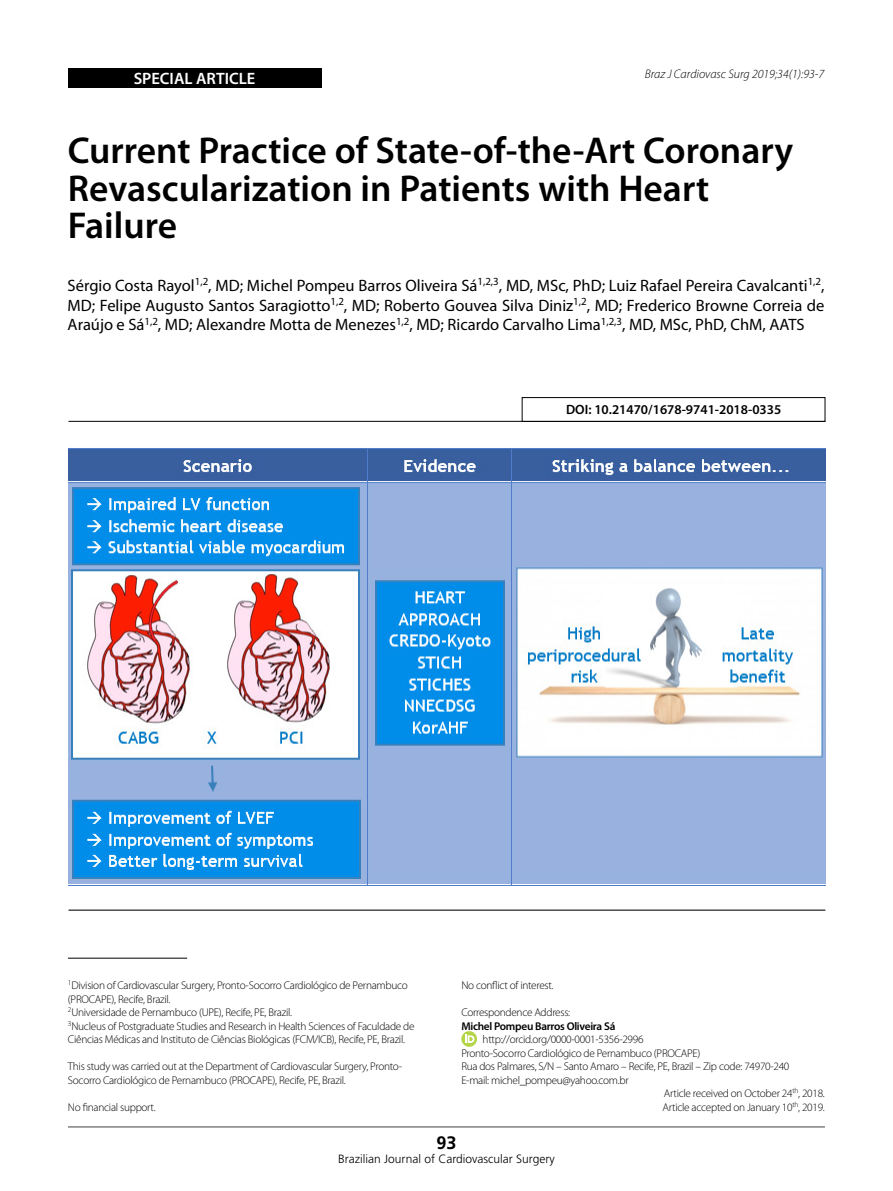
<style>
.page{position:relative;width:893px;height:1191px;background:#fff}
.page>*{position:absolute;margin:0;border:0;box-sizing:border-box;transform-origin:0 0}
.t1{font:600 37.5px/37.5px "Myriad Pro";color:#000}
.t2{font:700 18px "Frutiger";color:#000}
.t3{font:16.5px/19.8px "Myriad Pro";color:#000;text-align:justify}
.t4{font:600 16.5px "Myriad Pro";color:#fff}
.t5{font:600 13.5px "Myriad Pro";color:#000}
.t6{font:italic 300 12.45px "Myriad Pro";color:#000}
.t7{font:300 12px "Frutiger";color:#000}
.t8{font:300 11.25px/13.5px "Myriad Pro";letter-spacing:-.025em;color:#000}
.t9{font:600 11.25px "Myriad Pro";letter-spacing:-.025em;color:#000}
</style>
<div class="page">
<hr style="left:68px;top:1126px;width:757px;height:1px;background:#414042">
<div style="left:68px;top:68px;width:253px;height:20px;background:#000"></div>
<hr style="left:68px;top:421px;width:757px;height:1px;background:#000">
<div style="left:522px;top:397px;width:303px;height:25px;border:1px solid #000"></div>
<hr style="left:68px;top:957px;width:119px;height:1px;background:#000">
<svg style="left:461px;top:1031px;width:16px;height:15px"></svg>
<svg style="left:466px;top:1034px;width:8px;height:8px"></svg>
<img style="left:68px;top:446px;width:757px;height:440px">
<hr style="left:68px;top:909px;width:757px;height:1px;background:#000">
<h3 class="t4" style="left:134px;top:70px;width:123px">SPECIAL ARTICLE</h3>
<p class="t6" style="left:645px;top:67px;width:181px">Braz J Cardiovasc Surg 2019;34(1):93-7</p>
<h1 class="t1" style="left:68px;top:132px;width:727px">Current Practice of State-of-the-Art Coronary<br>Revascularization in Patients with Heart<br>Failure</h1>
<p class="t3" style="left:68px;top:276px;width:758px">Sérgio Costa Rayol<sup>1,2</sup>, MD; Michel Pompeu Barros Oliveira Sá<sup>1,2,3</sup>, MD, MSc, PhD; Luiz Rafael Pereira Cavalcanti<sup>1,2</sup>, MD; Felipe Augusto Santos Saragiotto<sup>1,2</sup>, MD; Roberto Gouvea Silva Diniz<sup>1,2</sup>, MD; Frederico Browne Correia de Araújo e Sá<sup>1,2</sup>, MD; Alexandre Motta de Menezes<sup>1,2</sup>, MD; Ricardo Carvalho Lima<sup>1,2,3</sup>, MD, MSc, PhD, ChM, AATS</p>
<p class="t5" style="left:566px;top:402px;width:217px">DOI: 10.21470/1678-9741-2018-0335</p>
<p class="t8" style="left:68px;top:978px;width:348px"><sup>1</sup>Division of Cardiovascular Surgery, Pronto-Socorro Cardiológico de Pernambuco (PROCAPE), Recife, Brazil.<br><sup>2</sup>Universidade de Pernambuco (UPE), Recife, PE, Brazil.<br><sup>3</sup>Nucleus of Postgraduate Studies and Research in Health Sciences of Faculdade de Ciências Médicas and Instituto de Ciências Biológicas (FCM/ICB), Recife, PE, Brazil.</p>
<p class="t8" style="left:68px;top:1059px;width:336px">This study was carried out at the Department of Cardiovascular Surgery, Pronto-<br>Socorro Cardiológico de Pernambuco (PROCAPE), Recife, PE, Brazil.</p>
<p class="t8" style="left:68px;top:1100px;width:89px">No financial support.</p>
<p class="t8" style="left:461px;top:978px;width:94px">No conflict of interest.</p>
<p class="t8" style="left:461px;top:1005px;width:110px">Correspondence Address:</p>
<p class="t9" style="left:461px;top:1019px;width:156px">Michel Pompeu Barros Oliveira Sá</p>
<p class="t8" style="left:483px;top:1032px;width:162px">http://orcid.org/0000-0001-5356-2996</p>
<p class="t8" style="left:461px;top:1046px;width:241px">Pronto-Socorro Cardiológico de Pernambuco (PROCAPE)</p>
<p class="t8" style="left:461px;top:1059px;width:330px">Rua dos Palmares, S/N – Santo Amaro – Recife, PE, Brazil – Zip code: 74970-240</p>
<p class="t8" style="left:461px;top:1073px;width:169px">E-mail: michel_pompeu@yahoo.com.br</p>
<p class="t8" style="left:664px;top:1086px;width:163px">Article received on October 24<sup>th</sup>, 2018.</p>
<p class="t8" style="left:662px;top:1100px;width:164px">Article accepted on January 10<sup>th</sup>, 2019.</p>
<h2 class="t2" style="left:436px;top:1132px;width:22px">93</h2>
<p class="t7" style="left:338px;top:1152px;width:218px">Brazilian Journal of Cardiovascular Surgery</p>
</div>
